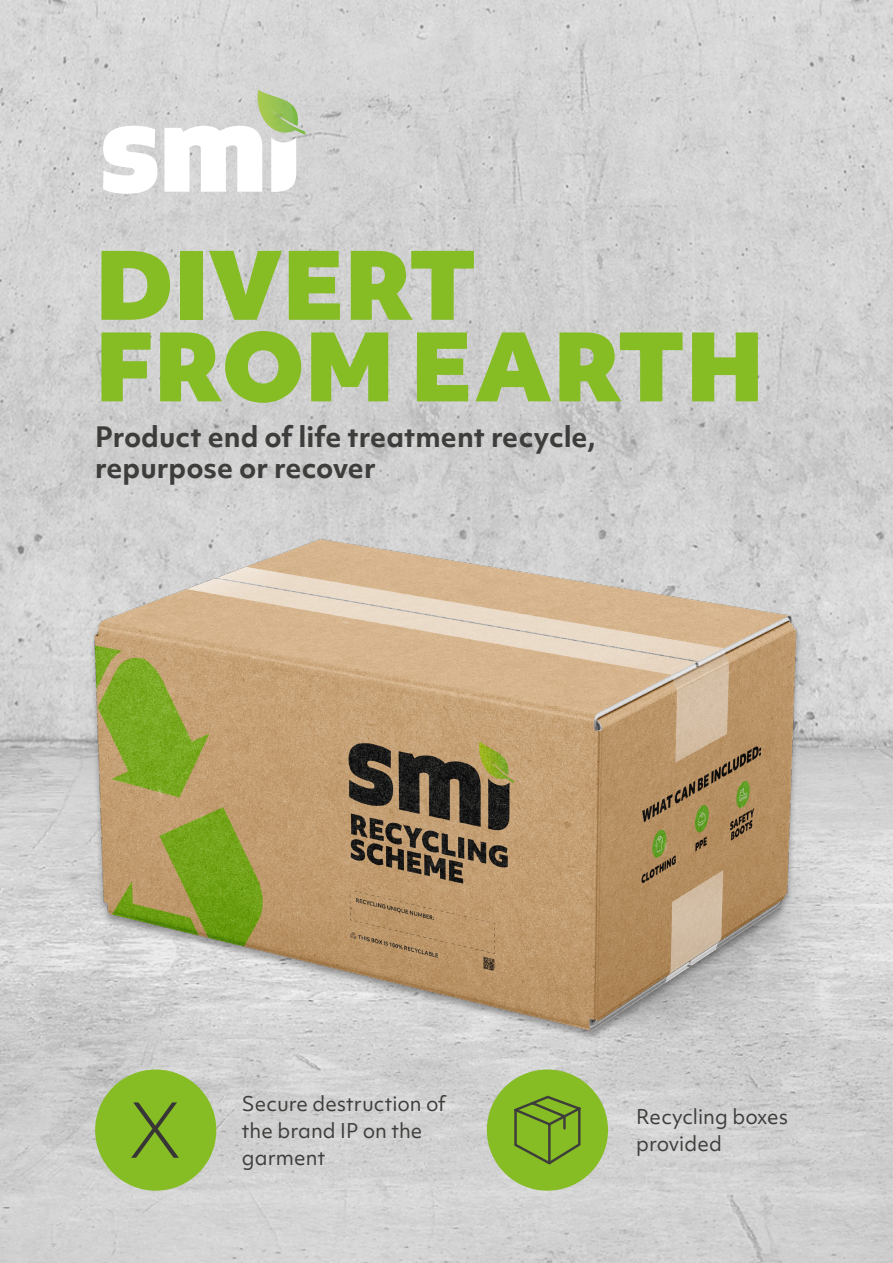
<style>
.page{position:relative;width:893px;height:1263px;background:#fff}
.page>*{position:absolute;margin:0;border:0;box-sizing:border-box;transform-origin:0 0}
.t1{font:900 90.6px/81.6px "Objektiv Mk 1";color:#86bc24}
.Body_on_white{font:300 72.75px "Objektiv Mk 1";color:#373536}
.Subheading{font:700 27px/31.5px "Objektiv Mk 1";color:#3d3d3b}
.Subheading-2{font:19.5px/27px "Objektiv Mk 1";color:#3d3d3b}
</style>
<div class="page">
<img style="left:0;top:0;width:893px;height:1263px">
<img style="left:0;top:479px;width:893px;height:600px">
<div style="left:95px;top:1069px;width:121px;height:122px;background:#86bc24;border-radius:50%"></div>
<div style="left:487px;top:1069px;width:121px;height:122px;background:#86bc24;border-radius:50%"></div>
<svg style="left:514px;top:1095px;width:67px;height:70px"></svg>
<svg style="left:95px;top:72px;width:215px;height:127px"></svg>
<div style="left:93px;top:289px;width:69px;height:45px;background:#d3d3d3"></div>
<svg style="left:168px;top:320px;width:38px;height:20px"></svg>
<svg style="left:238px;top:312px;width:34px;height:25px"></svg>
<svg style="left:284px;top:250px;width:73px;height:68px;background:#cecece"></svg>
<p class="t1" style="left:95px;top:241px;width:671px">DIVERT<br>FROM EARTH</p>
<p class="Subheading" style="left:95px;top:420px;width:502px">Product end of life treatment recycle, repurpose or recover</p>
<p class="Body_on_white" style="left:130px;top:1081px;width:51px">X</p>
<p class="Subheading-2" style="left:242px;top:1089px;width:206px">Secure destruction of the brand IP on the garment</p>
<p class="Subheading-2" style="left:636px;top:1103px;width:153px">Recycling boxes</p>
<p class="Subheading-2" style="left:636px;top:1130px;width:87px">provided</p>
</div>
